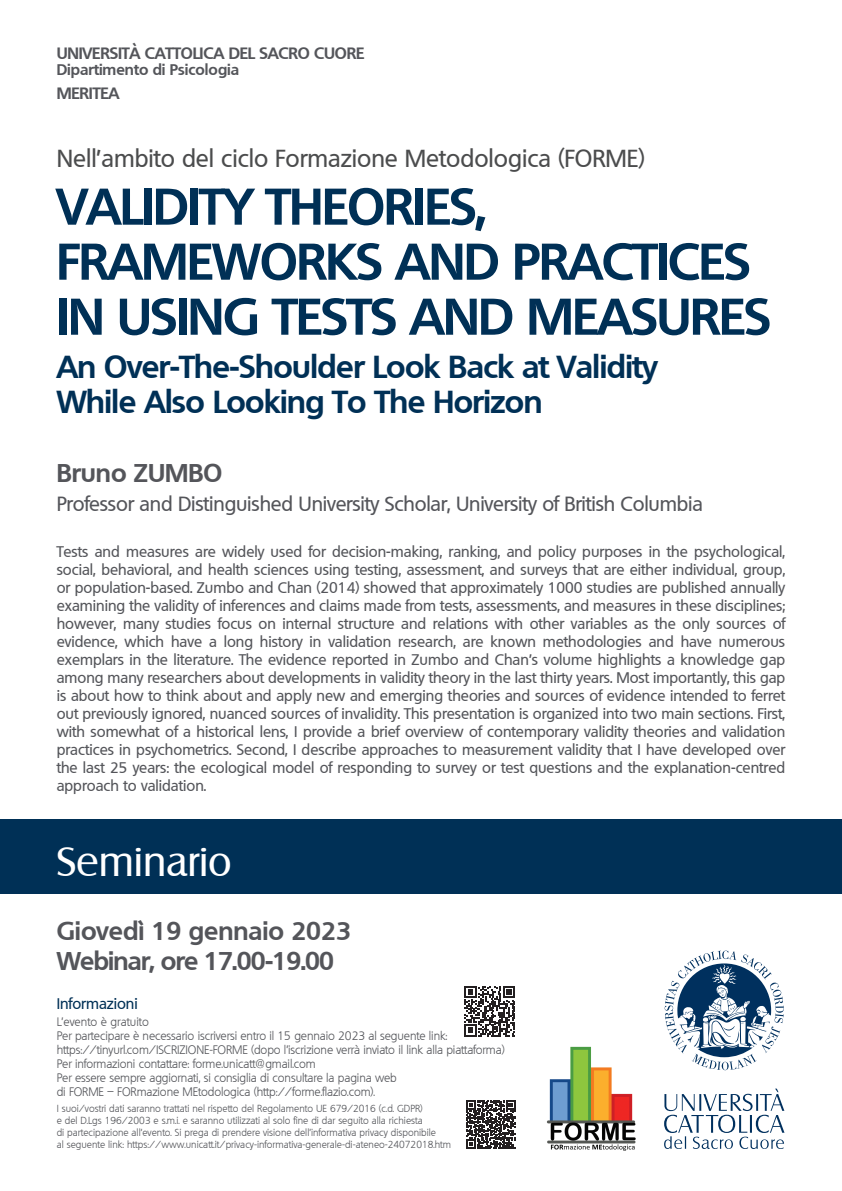
<style>
.page{position:relative;width:842px;height:1191px;background:#fff}
.page>*{position:absolute;margin:0;border:0;box-sizing:border-box;transform-origin:0 0}
.Titolo{font:700 50px/55px "Quebec";letter-spacing:-.015em;color:#003056}
.Evento{font:40px "Salzburg";color:#fff}
.Sottotitolo{font:700 31px/35px "Quebec";letter-spacing:-.015em;color:#003056}
.Aula-ora{font:700 25px "Quebec";letter-spacing:-.03em;color:#54555a}
.Data{font:700 25px "Quebec";color:#54555a}
.professore{font:700 25px "Quebec";color:#54555a}
.Sopratitolo{font:500 24px "Quebec";color:#4b4c4d}
.professore-2{font:500 20px "Quebec";letter-spacing:-.01em;color:#54555a}
.Uni{font:700 16px "Quebec";letter-spacing:-.01em;color:#54555a}
.professore-3{font:500 15px/18px "Quebec";color:#54555a;text-align:justify}
.Fac-Dip{font:700 15px "Quebec";color:#54555a}
.info_tit{font:500 15px "Quebec";color:#003056}
.info{font:300 12px/14px "Quebec";letter-spacing:-.01em;color:#54555a}
.info-2{font:300 10px/12px "Quebec";color:#54555a}
</style>
<div class="page">
<div style="left:0;top:819px;width:842px;height:75px;background:#003056"></div>
<svg style="left:664px;top:950px;width:120px;height:120px"></svg>
<svg style="left:664px;top:1088px;width:120px;height:61px"></svg>
<img style="left:547px;top:1046px;width:89px;height:105px">
<svg style="left:464px;top:986px;width:51px;height:50px"></svg>
<svg style="left:466px;top:1100px;width:49px;height:49px"></svg>
<p class="Uni" style="left:57px;top:43px;width:309px">UNIVERSITÀ CATTOLICA DEL SACRO CUORE</p>
<p class="Fac-Dip" style="left:57px;top:60px;width:184px">Dipartimento di Psicologia</p>
<p class="Uni" style="left:57px;top:82px;width:64px">MERITEA</p>
<p class="Sopratitolo" style="left:57px;top:142px;width:590px">Nell’ambito del ciclo Formazione Metodologica (FORME)</p>
<p class="Titolo" style="left:57px;top:178px;width:715px">VALIDITY THEORIES,<br>FRAMEWORKS AND PRACTICES<br>IN USING TESTS AND MEASURES</p>
<p class="Sottotitolo" style="left:57px;top:349px;width:602px">An Over-The-Shoulder Look Back at Validity<br>While Also Looking To The Horizon</p>
<p class="professore" style="left:57px;top:457px;width:167px">Bruno ZUMBO</p>
<p class="professore-2" style="left:57px;top:491px;width:648px">Professor and Distinguished University Scholar, University of British Columbia</p>
<p class="professore-3" style="left:57px;top:543px;width:730px">Tests and measures are widely used for decision-making, ranking, and policy purposes in the psychological, social, behavioral, and health sciences using testing, assessment, and surveys that are either individual, group, or population-based. Zumbo and Chan (2014) showed that approximately 1000 studies are published annually examining the validity of inferences and claims made from tests, assessments, and measures in these disciplines; however, many studies focus on internal structure and relations with other variables as the only sources of evidence, which have a long history in validation research, are known methodologies and have numerous exemplars in the literature. The evidence reported in Zumbo and Chan’s volume highlights a knowledge gap among many researchers about developments in validity theory in the last thirty years. Most importantly, this gap is about how to think about and apply new and emerging theories and sources of evidence intended to ferret out previously ignored, nuanced sources of invalidity. This presentation is organized into two main sections. First, with somewhat of a historical lens, I provide a brief overview of contemporary validity theories and validation practices in psychometrics. Second, I describe approaches to measurement validity that I have developed over the last 25 years: the ecological model of responding to survey or test questions and the explanation-centred approach to validation.</p>
<p class="Evento" style="left:57px;top:837px;width:177px">Seminario</p>
<p class="Data" style="left:57px;top:914px;width:296px">Giovedì 19 gennaio 2023</p>
<p class="Aula-ora" style="left:57px;top:944px;width:279px">Webinar, ore 17.00-19.00</p>
<p class="info_tit" style="left:57px;top:994px;width:83px">Informazioni</p>
<p class="info" style="left:57px;top:1014px;width:94px">L’evento è gratuito</p>
<p class="info" style="left:57px;top:1028px;width:449px">Per partecipare è necessario iscriversi entro il 15 gennaio 2023 al seguente link: https://tinyurl.com/ISCRIZIONE-FORME (dopo l’iscrizione verrà inviato il link alla piattaforma)</p>
<p class="info" style="left:57px;top:1056px;width:261px">Per informazioni contattare: forme.unicatt@gmail.com</p>
<p class="info" style="left:57px;top:1070px;width:342px">Per essere sempre aggiornati, si consiglia di consultare la pagina web di FORME – FORmazione MEtodologica (http://forme.flazio.com).</p>
<p class="info-2" style="left:57px;top:1102px;width:396px">I suoi/vostri dati saranno trattati nel rispetto del Regolamento UE 679/2016 (c.d. GDPR)<br>e del D.Lgs 196/2003 e s.m.i. e saranno utilizzati al solo fine di dar seguito alla richiesta<br>di partecipazione all’evento. Si prega di prendere visione dell’informativa privacy disponibile<br>al seguente link: https://www.unicatt.it/privacy-informativa-generale-di-ateneo-24072018.htm</p>
</div>
